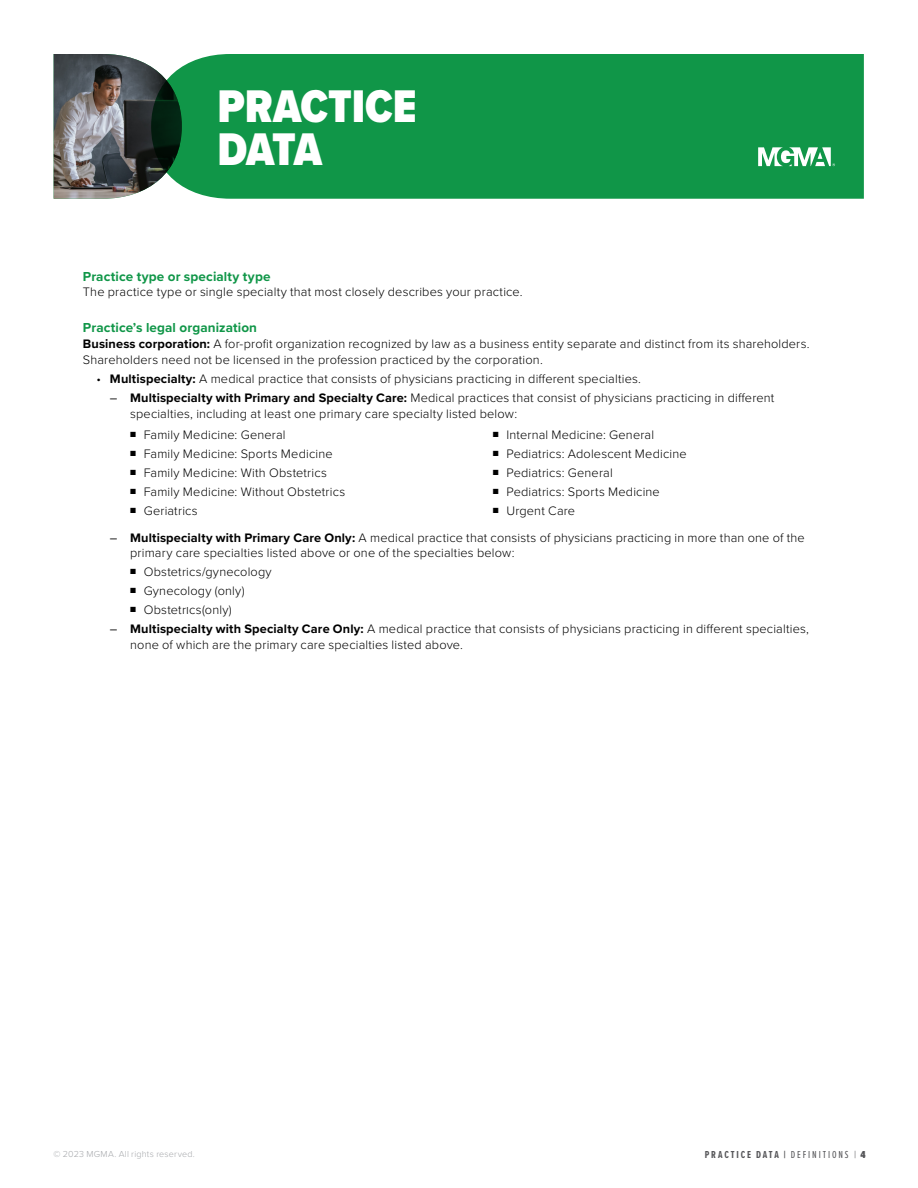
<style>
.page{position:relative;width:918px;height:1188px;background:#fff}
.page>*{position:absolute;margin:0;border:0;box-sizing:border-box;transform-origin:0 0}
.t1{font:900 47.4px/43.5px "Proxima Nova Cond";color:#fff}
.t2{font:700 13.5px "Proxima Nova";letter-spacing:.01em;color:#109648}
.t3{font:300 12.75px/15.8px "Proxima Nova";letter-spacing:.01em;color:#000}
.t4{font:700 10.5px "Proxima Nova Ex Cn";letter-spacing:.175em;color:#565659}
.t5{font:300 9px "Proxima Nova";letter-spacing:.025em;color:#a5a7aa}
.s1{font-weight:700}
.s2{font-weight:400}
.s3{font-family:"Proxima Nova";font-weight:300}
.s4{font-weight:900}
</style>
<div class="page">
<img style="left:54px;top:54px;width:97px;height:145px">
<div style="left:151px;top:54px;width:713px;height:145px;background:#109648"></div>
<svg style="left:758px;top:147px;width:77px;height:19px"></svg>
<h1 class="t1" style="left:217px;top:84px;width:201px">PRACTICE<br>DATA</h1>
<p class="t2" style="left:83px;top:266px;width:189px">Practice type or specialty type</p>
<p class="t3" style="left:83px;top:284px;width:441px">The practice type or single specialty that most closely describes your practice.</p>
<p class="t2" style="left:83px;top:318px;width:176px">Practice’s legal organization</p>
<p class="t3" style="left:83px;top:335px;width:728px"><span class="s1">Business corporation:</span> A for-profit organization recognized by law as a business entity separate and distinct from its shareholders.<br>Shareholders need not be licensed in the profession practiced by the corporation.</p>
<p class="t3" style="left:96px;top:370px;width:546px">• <span class="s1">Multispecialty:</span> A medical practice that consists of physicians practicing in different specialties.</p>
<p class="t3" style="left:130px;top:389px;width:646px;text-indent:-20px"><span class="s2">–</span> <span class="s1">Multispecialty with Primary and Specialty Care:</span> Medical practices that consist of physicians practicing in different specialties, including at least one primary care specialty listed below:</p>
<p class="t3" style="left:130px;top:426px;width:157px"><sup>■</sup> Family Medicine: General</p>
<p class="t3" style="left:130px;top:445px;width:204px"><sup>■</sup> Family Medicine: Sports Medicine</p>
<p class="t3" style="left:130px;top:464px;width:198px"><sup>■</sup> Family Medicine: With Obstetrics</p>
<p class="t3" style="left:130px;top:483px;width:217px"><sup>■</sup> Family Medicine: Without Obstetrics</p>
<p class="t3" style="left:130px;top:502px;width:69px"><sup>■</sup> Geriatrics</p>
<p class="t3" style="left:493px;top:426px;width:163px"><sup>■</sup> Internal Medicine: General</p>
<p class="t3" style="left:493px;top:445px;width:195px"><sup>■</sup> Pediatrics: Adolescent Medicine</p>
<p class="t3" style="left:493px;top:464px;width:121px"><sup>■</sup> Pediatrics: General</p>
<p class="t3" style="left:493px;top:483px;width:168px"><sup>■</sup> Pediatrics: Sports Medicine</p>
<p class="t3" style="left:493px;top:502px;width:84px"><sup>■</sup> Urgent Care</p>
<p class="t3" style="left:130px;top:529px;width:676px;text-indent:-20px"><span class="s2">–</span> <span class="s1">Multispecialty with Primary Care Only:</span> A medical practice that consists of physicians practicing in more than one of the primary care specialties listed above or one of the specialties below:</p>
<p class="t3" style="left:130px;top:564px;width:143px"><sup>■</sup> Obstetrics/gynecology</p>
<p class="t3" style="left:130px;top:583px;width:116px"><sup>■</sup> Gynecology (only)</p>
<p class="t3" style="left:130px;top:602px;width:103px"><sup>■</sup> ObstetrIcs(only)</p>
<p class="t3" style="left:130px;top:621px;width:680px;text-indent:-20px"><span class="s2">–</span> <span class="s1">Multispecialty with Specialty Care Only:</span> A medical practice that consists of physicians practicing in different specialties, none of which are the primary care specialties listed above.</p>
<p class="t5" style="left:54px;top:1147px;width:143px">© 2023 MGMA. All rights reserved.</p>
<p class="t4" style="left:705px;top:1147px;width:162px">PRACTICE DATA | <span class="s2">DEFINITIONS</span> <span class="s3">|</span> <span class="s4">4</span></p>
</div>
